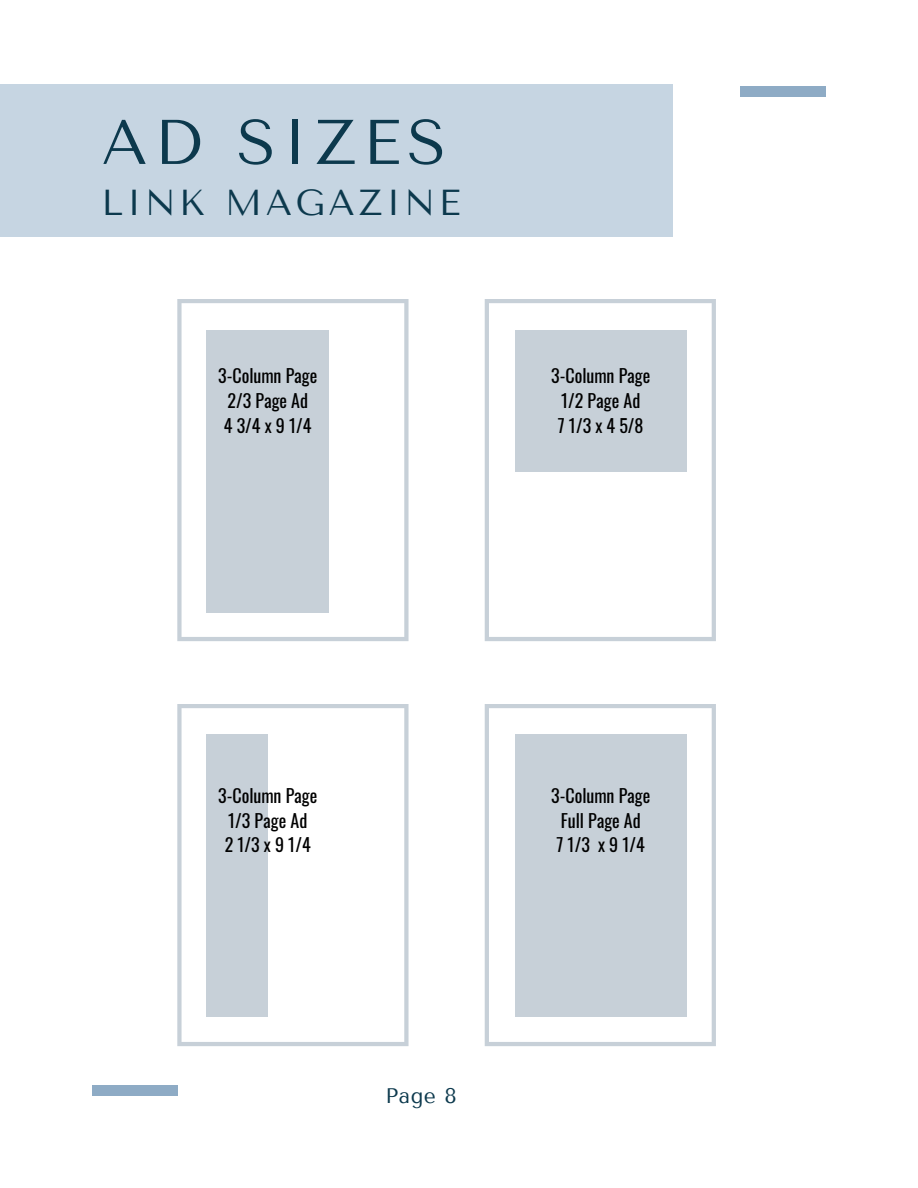
<style>
.page{position:relative;width:918px;height:1188px;background:#fff}
.page>*{position:absolute;margin:0;border:0;box-sizing:border-box;transform-origin:0 0}
.t1{font:63px "Tenor Sans";letter-spacing:.1em;color:#0c394d}
.t2{font:36px "Tenor Sans";letter-spacing:.1em;color:#0c394d}
.t3{font:21px "Tenor Sans";color:#0c394d}
.t4{font:18px "Oswald";color:#000}
</style>
<div class="page">
<div style="left:741px;top:87px;width:85px;height:10px;background:#8eabc5"></div>
<div style="left:0;top:84px;width:673px;height:153px;background:#c6d5e2"></div>
<div style="left:92px;top:1086px;width:85px;height:10px;background:#8eabc5"></div>
<svg style="left:177px;top:299px;width:232px;height:342px"></svg>
<svg style="left:177px;top:704px;width:232px;height:342px"></svg>
<svg style="left:485px;top:704px;width:231px;height:342px"></svg>
<svg style="left:485px;top:299px;width:231px;height:342px"></svg>
<div style="left:207px;top:330px;width:122px;height:282px;background:#c7d0d8"></div>
<div style="left:207px;top:734px;width:61px;height:282px;background:#c7d0d8"></div>
<div style="left:515px;top:330px;width:172px;height:141px;background:#c7d0d8"></div>
<div style="left:515px;top:734px;width:172px;height:282px;background:#c7d0d8"></div>
<p class="t1" style="left:101px;top:106px;width:346px">AD SIZES</p>
<p class="t2" style="left:101px;top:182px;width:360px">LINK MAGAZINE</p>
<p class="t4" style="left:218px;top:362px;width:101px">3-Column Page</p>
<p class="t4" style="left:227px;top:387px;width:82px">2/3 Page Ad</p>
<p class="t4" style="left:224px;top:411px;width:89px">4 3/4 x 9 1/4</p>
<p class="t4" style="left:551px;top:362px;width:101px">3-Column Page</p>
<p class="t4" style="left:561px;top:387px;width:81px">1/2 Page Ad</p>
<p class="t4" style="left:558px;top:411px;width:87px">7 1/3 x 4 5/8</p>
<p class="t4" style="left:218px;top:781px;width:101px">3-Column Page</p>
<p class="t4" style="left:228px;top:806px;width:81px">1/3 Page Ad</p>
<p class="t4" style="left:225px;top:831px;width:87px">2 1/3 x 9 1/4</p>
<p class="t3" style="left:385px;top:1084px;width:73px">Page 8</p>
<p class="t4" style="left:551px;top:781px;width:101px">3-Column Page</p>
<p class="t4" style="left:561px;top:806px;width:81px">Full Page Ad</p>
<p class="t4" style="left:557px;top:831px;width:90px">7 1/3 x 9 1/4</p>
</div>
